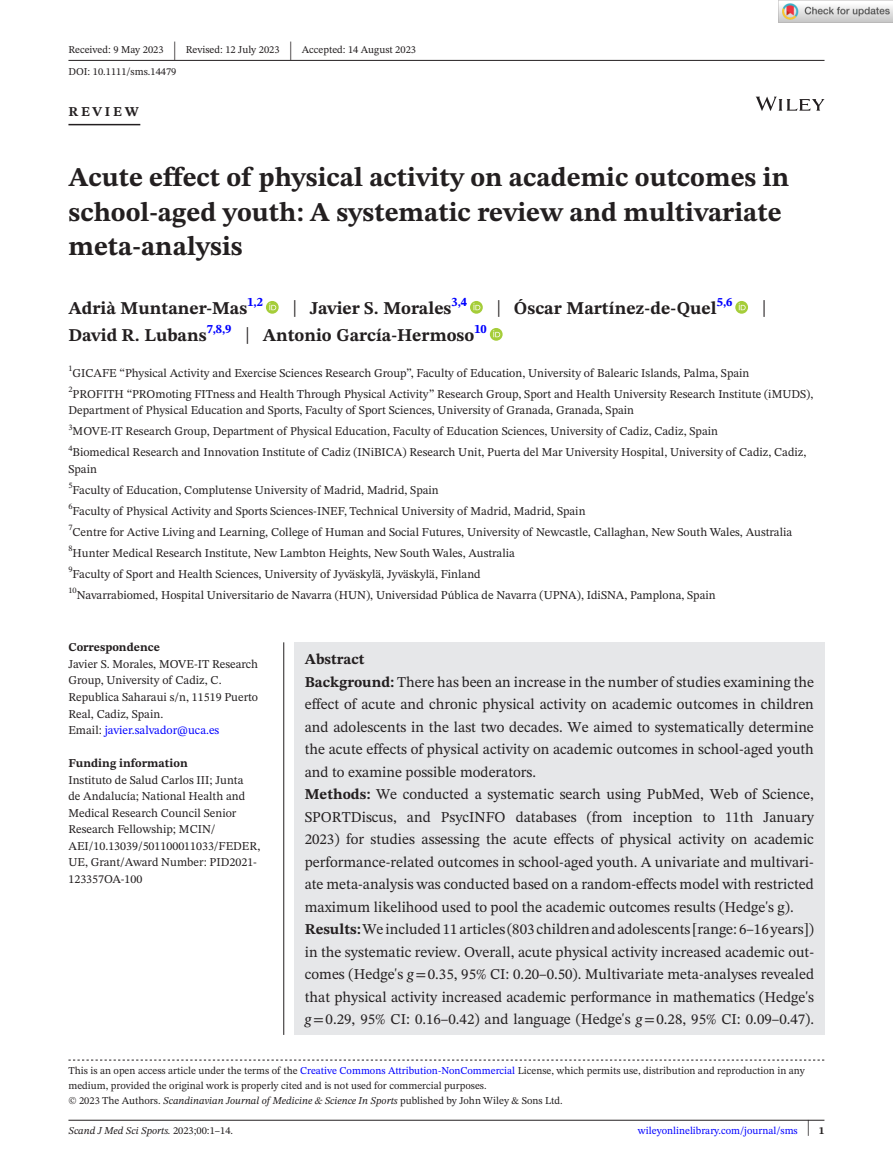
<style>
.page{position:relative;width:893px;height:1174px;background:#fff}
.page>*{position:absolute;margin:0;border:0;box-sizing:border-box;transform-origin:0 0}
.t1{font:700 27px/34.5px "STIX Two Text";color:#231f20}
.t2{font:25.65px "STIX Two Text";color:#231f20;scale:.49 1}
.t3{font:23.4px "STIX Two Text";color:#231f20;scale:.77 1}
.t4{font:700 18px "STIX Two Text";color:#231f20}
.t5{font:15px/22.5px "STIX Two Text";color:#231f20}
.t6{font:700 13.5px "STIX Two Text";letter-spacing:.2em;color:#231f20}
.t7{font:12px/16.5px "STIX Two Text";color:#231f20}
.t8{font:700 12px "STIX Two Text";color:#231f20}
.t9{font:10.5px/15px "STIX Two Text";color:#231f20}
.t10{font:10.5px "STIX Two Text";color:#00f}
.t11{font:italic 10.5px "STIX Two Text";color:#231f20}
.t12{font:8.4px "STIX Two Text";color:#231f20}
.s1{font-weight:400;font-size:23.4px}
.s2{color:#00f}
.s3{font-weight:700}
.s4{font-style:italic}
.s5{font-family:"STIX"}
.s6{font-style:normal}
.s7{font-size:22.2px;color:#231f20}
.s8{font-weight:700;color:#231f20}
</style>
<div class="page">
<hr style="left:68px;top:1119px;width:756px;height:1px;background:#231f20">
<svg style="left:756px;top:97px;width:68px;height:14px"></svg>
<hr style="left:68px;top:60px;width:756px;height:1px;background:#231f20">
<hr style="left:68px;top:124px;width:72px;height:1px;background:#231f20">
<svg style="left:266px;top:301px;width:13px;height:13px"></svg>
<svg style="left:269px;top:303px;width:7px;height:7px"></svg>
<svg style="left:470px;top:301px;width:13px;height:13px"></svg>
<svg style="left:473px;top:303px;width:7px;height:7px"></svg>
<svg style="left:735px;top:301px;width:13px;height:13px"></svg>
<svg style="left:739px;top:303px;width:7px;height:7px"></svg>
<svg style="left:490px;top:328px;width:13px;height:13px"></svg>
<svg style="left:493px;top:330px;width:7px;height:7px"></svg>
<svg style="left:68px;top:1059px;width:756px;height:1px"></svg>
<div style="left:294px;top:642px;width:530px;height:393px;background:#e6e7e9"></div>
<hr style="left:283px;top:642px;width:1px;height:393px;background:#231f20">
<img style="left:779px;top:0;width:114px;height:23px">
<p class="t9" style="left:68px;top:42px;width:97px">Received: 9 May 2023</p>
<h2 class="t2" style="left:173px;top:32px;width:8px">|</h2>
<p class="t9" style="left:186px;top:42px;width:95px">Revised: 12 July 2023</p>
<h2 class="t2" style="left:289px;top:32px;width:8px">|</h2>
<p class="t9" style="left:302px;top:42px;width:116px">Accepted: 14 August 2023</p>
<p class="t9" style="left:68px;top:64px;width:110px">DOI: 10.1111/sms.14479</p>
<p class="t6" style="left:68px;top:101px;width:72px">REVIEW</p>
<h1 class="t1" style="left:68px;top:161px;width:722px">Acute effect of physical activity on academic outcomes in school-aged youth: A systematic review and multivariate meta-analysis</h1>
<h3 class="t4" style="left:68px;top:295px;width:196px">Adrià Muntaner-Mas<sup>1,2</sup></h3>
<h3 class="t4" style="left:292px;top:295px;width:176px"><span class="s1">|</span> Javier S. Morales<sup>3,4</sup></h3>
<h3 class="t4" style="left:496px;top:295px;width:237px"><span class="s1">|</span> Óscar Martínez-de-Quel<sup>5,6</sup></h3>
<h3 class="t3" style="left:762px;top:291px;width:8px">|</h3>
<h3 class="t4" style="left:68px;top:322px;width:420px">David R. Lubans<sup>7,8,9</sup> <span class="s1">|</span> Antonio García-Hermoso<sup>10</sup></h3>
<p class="t7" style="left:68px;top:362px;width:746px;line-height:21px"><sup>1</sup>GICAFE “Physical Activity and Exercise Sciences Research Group”, Faculty of Education, University of Balearic Islands, Palma, Spain<br><sup>2</sup>PROFITH “PROmoting FITness and Health Through Physical Activity” Research Group, Sport and Health University Research Institute (iMUDS),</p>
<p class="t7" style="left:68px;top:402px;width:567px">Department of Physical Education and Sports, Faculty of Sport Sciences, University of Granada, Granada, Spain</p>
<p class="t12" style="left:68px;top:421px;width:6px">3</p>
<p class="t7" style="left:73px;top:423px;width:647px">MOVE-IT Research Group, Department of Physical Education, Faculty of Education Sciences, University of Cadiz, Cadiz, Spain</p>
<p class="t12" style="left:68px;top:442px;width:6px">4</p>
<p class="t7" style="left:68px;top:444px;width:739px;text-indent:4px">Biomedical Research and Innovation Institute of Cadiz (INiBICA) Research Unit, Puerta del Mar University Hospital, University of Cadiz, Cadiz,<br>Spain</p>
<p class="t12" style="left:68px;top:479px;width:6px">5</p>
<p class="t7" style="left:73px;top:481px;width:368px">Faculty of Education, Complutense University of Madrid, Madrid, Spain</p>
<p class="t12" style="left:68px;top:500px;width:6px">6</p>
<p class="t7" style="left:73px;top:502px;width:514px">Faculty of Physical Activity and Sports Sciences-INEF, Technical University of Madrid, Madrid, Spain</p>
<p class="t12" style="left:68px;top:521px;width:6px">7</p>
<p class="t7" style="left:73px;top:523px;width:721px">Centre for Active Living and Learning, College of Human and Social Futures, University of Newcastle, Callaghan, New South Wales, Australia</p>
<p class="t12" style="left:68px;top:542px;width:6px">8</p>
<p class="t7" style="left:73px;top:544px;width:444px">Hunter Medical Research Institute, New Lambton Heights, New South Wales, Australia</p>
<p class="t12" style="left:68px;top:563px;width:6px">9</p>
<p class="t7" style="left:73px;top:565px;width:410px">Faculty of Sport and Health Sciences, University of Jyväskylä, Jyväskylä, Finland</p>
<p class="t12" style="left:68px;top:584px;width:10px">10</p>
<p class="t7" style="left:77px;top:586px;width:641px">Navarrabiomed, Hospital Universitario de Navarra (HUN), Universidad Pública de Navarra (UPNA), IdiSNA, Pamplona, Spain</p>
<p class="t8" style="left:68px;top:639px;width:93px">Correspondence</p>
<p class="t7" style="left:68px;top:655px;width:191px">Javier S. Morales, MOVE-IT Research<br>Group, University of Cadiz, C.<br>Republica Saharaui s/n, 11519 Puerto<br>Real, Cadiz, Spain.<br>Email: <span class="s2">javier.salvador@uca.es</span></p>
<p class="t8" style="left:68px;top:754px;width:121px">Funding information</p>
<p class="t7" style="left:68px;top:771px;width:193px">Instituto de Salud Carlos III; Junta<br>de Andalucía; National Health and<br>Medical Research Council Senior<br>Research Fellowship; MCIN/<br>AEI/10.13039/501100011033/FEDER,<br>UE, Grant/Award Number: PID2021-<br>123357OA-100</p>
<p class="t5" style="left:305px;top:648px;width:511px"><span class="s3">Abstract<br>Background:</span> There has been an increase in the number of studies examining the effect of acute and chronic physical activity on academic outcomes in children and adolescents in the last two decades. We aimed to systematically determine the acute effects of physical activity on academic outcomes in school-aged youth and to examine possible moderators.<br><span class="s3">Methods:</span> We conducted a systematic search using PubMed, Web of Science, SPORTDiscus, and PsycINFO databases (from inception to 11th January 2023) for studies assessing the acute effects of physical activity on academic performance-related outcomes in school-aged youth. A univariate and multivari&shy;ate meta-analysis was conducted based on a random-effects model with restricted maximum likelihood used to pool the academic outcomes results (Hedge's g).<br><span class="s3">Results:</span> We included11 articles(803 childrenandadolescents[range: 6–16 years]) in the systematic review. Overall, acute physical activity increased academic out&shy;comes (Hedge's <span class="s4">g</span><span class="s5">=</span>0.35, 95% CI: 0.20–0.50). Multivariate meta-analyses revealed that physical activity increased academic performance in mathematics (Hedge's <span class="s4">g</span><span class="s5">=</span>0.29, 95% CI: 0.16–0.42) and language (Hedge's <span class="s4">g</span><span class="s5">=</span>0.28, 95% CI: 0.09–0.47).</p>
<p class="t9" style="left:68px;top:1063px;width:738px">This is an open access article under the terms of the <span class="s2">Creative Commons Attribution-NonCommercial</span> License, which permits use, distribution and reproduction in any medium, provided the original work is properly cited and is not used for commercial purposes.<br>© 2023 The Authors. <span class="s4">Scandinavian Journal of Medicine &amp; Science In Sports</span> published by John Wiley &amp; Sons Ltd.</p>
<p class="t11" style="left:68px;top:1123px;width:166px">Scand J Med Sci Sports. <span class="s6">2023;00:1–14.</span></p>
<p class="t10" style="left:638px;top:1123px;width:188px">wileyonlinelibrary.com/journal/sms <span class="s7">|</span> <span class="s8">1</span></p>
</div>
